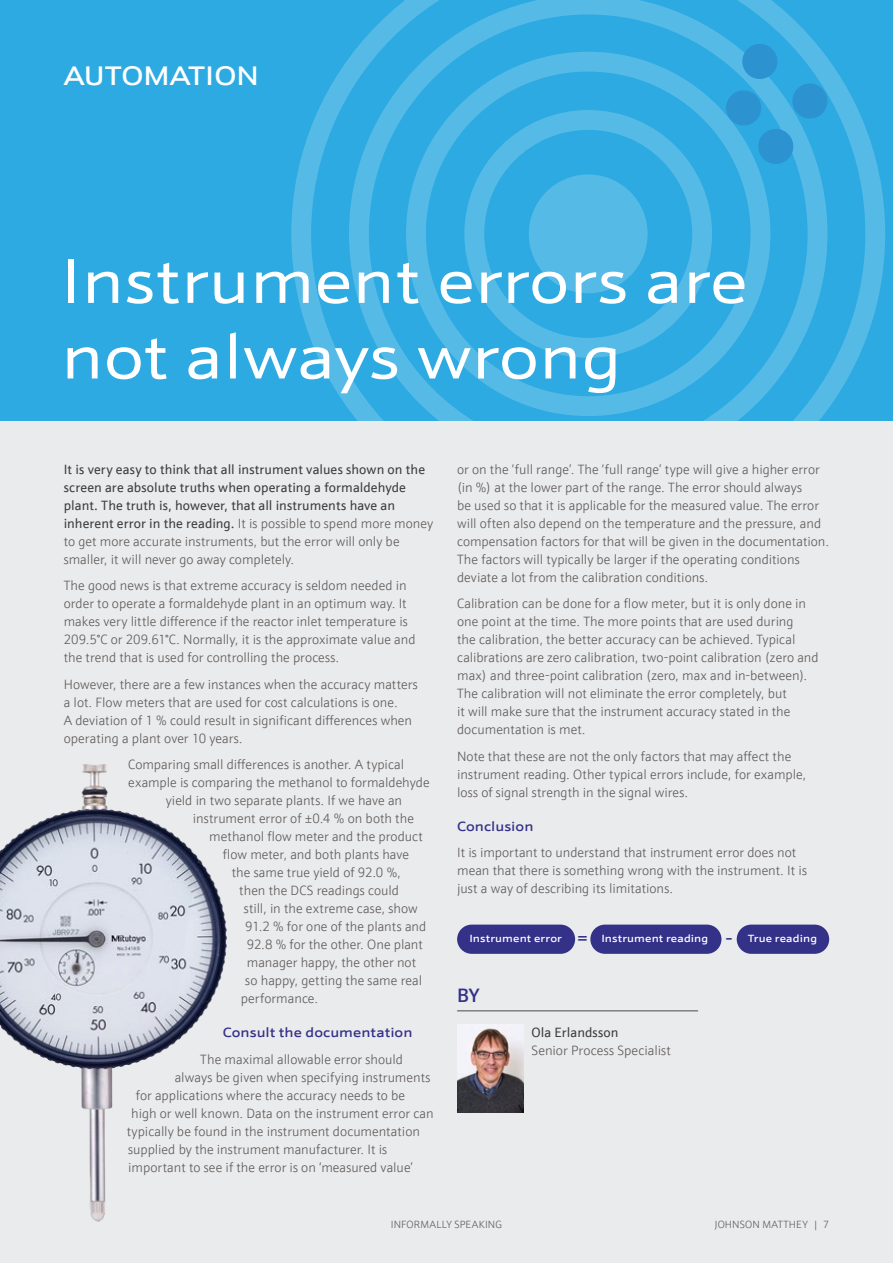
<style>
.page{position:relative;width:893px;height:1263px;background:#eaebed}
.page>*{position:absolute;margin:0;border:0;box-sizing:border-box;transform-origin:0 0}
.t1{font:63px/75.6px "JM Sans Extended";color:#fff}
.t2{font:500 27px "JM Sans Extended";color:#fff}
.t3{font:500 19.5px "JM Sans";color:#343189}
.t4{font:500 16.5px "JM Sans Extended";color:#343189}
.t5{font:300 13.5px/18px "JM Sans";color:#5f5b58}
.t6{font:13.5px/18px "JM Sans";letter-spacing:.005em;color:#3d3d3c}
.t7{font:500 13.5px "JM Sans Extended";letter-spacing:.005em;color:#343189}
.t8{font:500 10.5px "JM Sans Extended";letter-spacing:.015em;color:#fff}
.t9{font:300 10.5px "JM Sans";letter-spacing:.015em;color:#5f5b58}
.s1{font-weight:300;color:#5f5b58}
</style>
<div class="page">
<div style="left:0;top:0;width:893px;height:421px;background:#2daae2"></div>
<svg style="left:291px;top:0;width:594px;height:421px"></svg>
<div style="left:726px;top:90px;width:35px;height:35px;background:#2c92d0;border-radius:50%"></div>
<div style="left:742px;top:44px;width:35px;height:35px;background:#2c92d0;border-radius:50%"></div>
<div style="left:792px;top:83px;width:35px;height:36px;background:#2c92d0;border-radius:50%"></div>
<div style="left:758px;top:129px;width:35px;height:35px;background:#2c92d0;border-radius:50%"></div>
<img style="left:0;top:764px;width:227px;height:458px">
<hr style="left:457px;top:1010px;width:241px;height:1px;background:#5f5b58">
<img style="left:457px;top:1024px;width:66px;height:88px">
<div style="left:457px;top:924px;width:118px;height:30px;background:#343189;border-radius:15px"></div>
<div style="left:590px;top:924px;width:131px;height:30px;background:#343189;border-radius:15px"></div>
<div style="left:737px;top:924px;width:92px;height:30px;background:#343189;border-radius:15px"></div>
<p class="t2" style="left:64px;top:60px;width:197px">AUTOMATION</p>
<p class="t1" style="left:61px;top:244px;width:688px">Instrument errors are not always wrong</p>
<p class="t6" style="left:64px;top:460px;width:371px">It is very easy to think that all instrument values shown on the screen are absolute truths when operating a formaldehyde plant. The truth is, however, that all instruments have an inherent error in the reading. <span class="s1">It is possible to spend more money to get more accurate instruments, but the error will only be smaller, it will never go away completely.</span></p>
<p class="t5" style="left:64px;top:576px;width:353px">The good news is that extreme accuracy is seldom needed in order to operate a formaldehyde plant in an optimum way. It makes very little difference if the reactor inlet temperature is 209.5°C or 209.61°C. Normally, it is the approximate value and the trend that is used for controlling the process.</p>
<p class="t5" style="left:64px;top:675px;width:356px">However, there are a few instances when the accuracy matters a lot. Flow meters that are used for cost calculations is one.<br>A deviation of 1 % could result in significant differences when operating a plant over 10 years.</p>
<p class="t5" style="left:128px;top:755px;width:277px">Comparing small differences is another. A typical</p>
<p class="t5" style="left:128px;top:773px;width:303px">example is comparing the methanol to formaldehyde</p>
<p class="t5" style="left:166px;top:791px;width:238px">yield in two separate plants. If we have an</p>
<p class="t5" style="left:193px;top:809px;width:223px">instrument error of ±0.4 % on both the</p>
<p class="t5" style="left:209px;top:827px;width:215px">methanol flow meter and the product</p>
<p class="t5" style="left:223px;top:845px;width:188px">flow meter, and both plants have</p>
<p class="t5" style="left:232px;top:863px;width:171px">the same true yield of 92.0 %,</p>
<p class="t5" style="left:239px;top:881px;width:161px">then the DCS readings could</p>
<p class="t5" style="left:244px;top:899px;width:175px">still, in the extreme case, show</p>
<p class="t5" style="left:245px;top:917px;width:183px">91.2 % for one of the plants and</p>
<p class="t5" style="left:247px;top:935px;width:178px">92.8 % for the other. One plant</p>
<p class="t5" style="left:247px;top:953px;width:171px">manager happy, the other not</p>
<p class="t5" style="left:245px;top:971px;width:178px">so happy, getting the same real</p>
<p class="t5" style="left:241px;top:989px;width:79px">performance.</p>
<p class="t7" style="left:223px;top:1025px;width:191px">Consult the documentation</p>
<p class="t5" style="left:200px;top:1050px;width:204px">The maximal allowable error should</p>
<p class="t5" style="left:175px;top:1068px;width:257px">always be given when specifying instruments</p>
<p class="t5" style="left:136px;top:1086px;width:271px">for applications where the accuracy needs to be</p>
<p class="t5" style="left:131px;top:1104px;width:304px">high or well known. Data on the instrument error can</p>
<p class="t5" style="left:127px;top:1122px;width:295px">typically be found in the instrument documentation</p>
<p class="t5" style="left:128px;top:1140px;width:260px">supplied by the instrument manufacturer. It is</p>
<p class="t5" style="left:128px;top:1158px;width:286px">important to see if the error is on ‘measured value’</p>
<p class="t5" style="left:457px;top:460px;width:373px">or on the ‘full range’. The ‘full range’ type will give a higher error (in %) at the lower part of the range. The error should always<br>be used so that it is applicable for the measured value. The error will often also depend on the temperature and the pressure, and compensation factors for that will be given in the documentation.<br>The factors will typically be larger if the operating conditions deviate a lot from the calibration conditions.</p>
<p class="t5" style="left:457px;top:594px;width:363px">Calibration can be done for a flow meter, but it is only done in one point at the time. The more points that are used during<br>the calibration, the better accuracy can be achieved. Typical calibrations are zero calibration, two-point calibration (zero and max) and three-point calibration (zero, max and in-between).<br>The calibration will not eliminate the error completely, but<br>it will make sure that the instrument accuracy stated in the documentation is met.</p>
<p class="t5" style="left:457px;top:747px;width:351px">Note that these are not the only factors that may affect the instrument reading. Other typical errors include, for example, loss of signal strength in the signal wires.</p>
<p class="t7" style="left:457px;top:818px;width:78px">Conclusion</p>
<p class="t5" style="left:457px;top:844px;width:351px">It is important to understand that instrument error does not mean that there is something wrong with the instrument. It is just a way of describing its limitations.</p>
<p class="t8" style="left:469px;top:932px;width:94px">Instrument error</p>
<p class="t4" style="left:577px;top:928px;width:12px">=</p>
<p class="t8" style="left:601px;top:932px;width:108px">Instrument reading</p>
<p class="t4" style="left:725px;top:928px;width:9px">-</p>
<p class="t8" style="left:748px;top:932px;width:71px">True reading</p>
<p class="t3" style="left:457px;top:982px;width:24px">BY</p>
<p class="t6" style="left:531px;top:1023px;width:89px">Ola Erlandsson</p>
<p class="t5" style="left:531px;top:1041px;width:141px">Senior Process Specialist</p>
<p class="t9" style="left:391px;top:1218px;width:113px">INFORMALLY SPEAKING</p>
<p class="t9" style="left:715px;top:1218px;width:116px">JOHNSON MATTHEY | 7</p>
</div>
